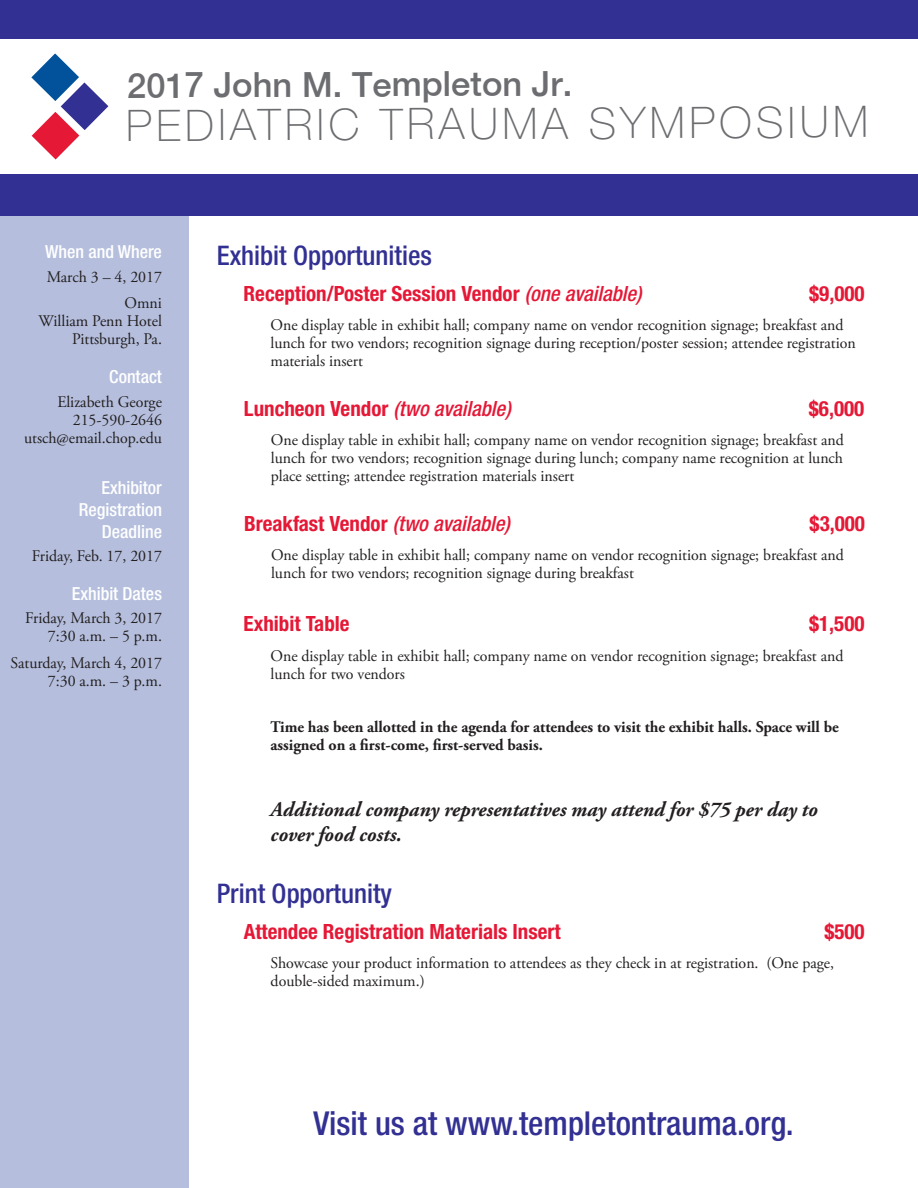
<style>
.page{position:relative;width:918px;height:1188px;background:#fff}
.page>*{position:absolute;margin:0;border:0;box-sizing:border-box;transform-origin:0 0}
.t1{font:100 43.5px "Helvetica Neue";letter-spacing:.095em;color:#6c6d70}
.t2{font:500 34.5px "Helvetica Neue";letter-spacing:-.005em;color:#6c6d70}
.Band_Headings{font:500 condensed 33px "Helvetica Neue";color:#323092}
.Band_Headings-2{font:500 condensed 27px "Helvetica Neue";color:#323092}
.Body_Text_Headings{font:700 condensed 21px "Helvetica Neue";color:#e51836}
.Body_Text{font:italic 700 21px/25.2px "Adobe Garamond Pro";color:#231f20}
.Body_Text_Headings-2{font:500 condensed 18px/21.6px "Helvetica Neue";color:#fff;text-align:right}
.Body_Text-2{font:16.2px/18px "Adobe Garamond Pro";color:#231f20;text-align:right}
.Body_Text-3{font:700 16.2px/18px "Adobe Garamond Pro";color:#231f20}
.s1{font-weight:500;font-style:italic}
</style>
<div class="page">
<div style="left:0;top:197px;width:189px;height:991px;background:#b5bfdd"></div>
<div style="left:0;top:0;width:918px;height:216px;background:#323092"></div>
<div style="left:0;top:39px;width:918px;height:135px;background:#fff"></div>
<svg style="left:31px;top:54px;width:77px;height:106px"></svg>
<p class="t2" style="left:127px;top:64px;width:447px">2017 John M. Templeton Jr.</p>
<p class="t1" style="left:126px;top:100px;width:744px">PEDIATRIC TRAUMA SYMPOSIUM</p>
<p class="Body_Text_Headings-2" style="left:45px;top:241px;width:118px">When and Where</p>
<p class="Body_Text-2" style="left:47px;top:268px;width:117px">March 3 – 4, 2017</p>
<p class="Body_Text-2" style="left:38px;top:295px;width:125px">Omni<br>William Penn Hotel<br>Pittsburgh, Pa.</p>
<p class="Body_Text_Headings-2" style="left:109px;top:366px;width:54px">Contact</p>
<p class="Body_Text-2" style="left:24px;top:393px;width:139px">Elizabeth George<br>215-590-2646 utsch@email.chop.edu</p>
<p class="Body_Text_Headings-2" style="left:79px;top:477px;width:85px">Exhibitor<br>Registration<br>Deadline</p>
<p class="Body_Text-2" style="left:32px;top:547px;width:132px">Friday, Feb. 17, 2017</p>
<p class="Body_Text_Headings-2" style="left:72px;top:582px;width:92px">Exhibit Dates</p>
<p class="Body_Text-2" style="left:25px;top:610px;width:138px">Friday, March 3, 2017<br>7:30 a.m. – 5 p.m.</p>
<p class="Body_Text-2" style="left:11px;top:654px;width:153px">Saturday, March 4, 2017<br>7:30 a.m. – 3 p.m.</p>
<p class="Band_Headings-2" style="left:217px;top:240px;width:217px">Exhibit Opportunities</p>
<p class="Body_Text_Headings" style="left:244px;top:281px;width:400px">Reception/Poster Session Vendor <span class="s1">(one available)</span></p>
<p class="Body_Text_Headings" style="left:809px;top:281px;width:57px">$9,000</p>
<p class="Body_Text-2" style="left:271px;top:317px;width:587px;text-align:left">One display table in exhibit hall; company name on vendor recognition signage; breakfast and lunch for two vendors; recognition signage during reception/poster session; attendee registration materials insert</p>
<p class="Body_Text_Headings" style="left:244px;top:396px;width:268px">Luncheon Vendor <span class="s1">(two available)</span></p>
<p class="Body_Text_Headings" style="left:809px;top:396px;width:57px">$6,000</p>
<p class="Body_Text-2" style="left:271px;top:431px;width:574px;text-align:justify">One display table in exhibit hall; company name on vendor recognition signage; breakfast and lunch for two vendors; recognition signage during lunch; company name recognition at lunch place setting; attendee registration materials insert</p>
<p class="Body_Text_Headings" style="left:244px;top:510px;width:267px">Breakfast Vendor <span class="s1">(two available)</span></p>
<p class="Body_Text_Headings" style="left:810px;top:510px;width:57px">$3,000</p>
<p class="Body_Text-2" style="left:271px;top:546px;width:574px;text-align:left">One display table in exhibit hall; company name on vendor recognition signage; breakfast and lunch for two vendors; recognition signage during breakfast</p>
<p class="Body_Text_Headings" style="left:244px;top:611px;width:108px">Exhibit Table</p>
<p class="Body_Text_Headings" style="left:809px;top:611px;width:57px">$1,500</p>
<p class="Body_Text-2" style="left:271px;top:647px;width:574px;text-align:left">One display table in exhibit hall; company name on vendor recognition signage; breakfast and lunch for two vendors</p>
<p class="Body_Text-3" style="left:271px;top:718px;width:570px">Time has been allotted in the agenda for attendees to visit the exhibit halls. Space will be assigned on a first-come, first-served basis.</p>
<p class="Body_Text" style="left:271px;top:797px;width:549px">Additional company representatives may attend for $75 per day to cover food costs.</p>
<p class="Band_Headings-2" style="left:217px;top:877px;width:177px">Print Opportunity</p>
<p class="Body_Text_Headings" style="left:244px;top:918px;width:319px">Attendee Registration Materials Insert</p>
<p class="Body_Text_Headings" style="left:824px;top:918px;width:42px">$500</p>
<p class="Body_Text-2" style="left:271px;top:954px;width:565px;text-align:left">Showcase your product information to attendees as they check in at registration. (One page, double-sided maximum.)</p>
<p class="Band_Headings" style="left:313px;top:1104px;width:482px">Visit us at www.templetontrauma.org.</p>
</div>
